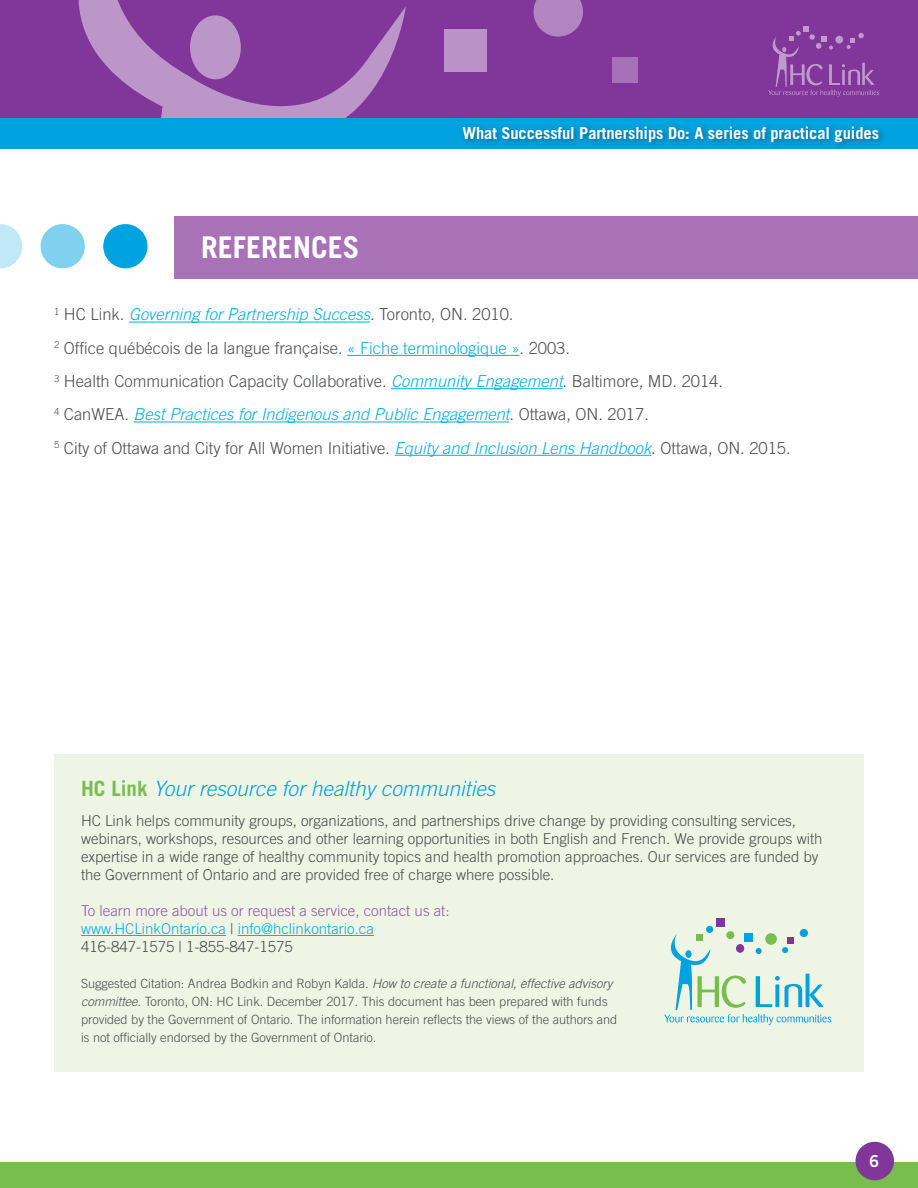
<style>
.page{position:relative;width:918px;height:1188px;background:#fff}
.page>*{position:absolute;margin:0;border:0;box-sizing:border-box;transform-origin:0 0}
.t1{font:700 30px "Trade Gothic LT Std";color:#fff}
.Smaller{font:italic 300 21px "Trade Gothic LT Std";color:#00a2df}
.t2{font:300 16.5px "Trade Gothic LT Std";color:#4b4c4d}
.t3{font:italic 300 16.5px "Trade Gothic LT Std";color:#00afe5}
.t4{font:700 16.5px "Trade Gothic LT Std";letter-spacing:-.005em;color:#fff}
.t5{font:16.5px "Trade Gothic LT Std Bd 2";color:#fff}
.Smaller-2{font:300 15px/18px "Trade Gothic LT Std";color:#4b4c4d}
.Smaller-3{font:300 15px "Trade Gothic LT Std";color:#9555a8}
.Smaller-4{font:300 15px "Trade Gothic LT Std";color:#00afe5}
.Smaller-5{font:300 12.75px/18px "Trade Gothic LT Std";color:#4b4c4d}
.s1{font-style:normal;color:#4b4c4d}
.s2{color:#00afe5}
.s3{font-style:italic;color:#00afe5}
.s4{font-weight:700;font-style:normal;color:#77be4e}
.s5{color:#4b4c4d}
.s6{font-style:italic}
</style>
<div class="page">
<div style="left:0;top:1162px;width:918px;height:26px;background:#77be4e"></div>
<div style="left:855px;top:1142px;width:39px;height:38px;background:#813699;border-radius:50%"></div>
<div style="left:0;top:0;width:918px;height:120px;background:#813699"></div>
<svg style="left:77px;top:0;width:329px;height:456px"></svg>
<div style="left:0;top:119px;width:918px;height:30px;background:#00a2df"></div>
<div style="left:459px;top:123px;width:427px;height:27px;background:#231f20;opacity:.5"></div>
<svg style="left:534px;top:0;width:49px;height:37px;background:#aa78ba"></svg>
<div style="left:612px;top:57px;width:26px;height:26px;background:#a671b7"></div>
<svg style="left:768px;top:26px;width:111px;height:71px"></svg>
<div style="left:444px;top:29px;width:43px;height:43px;background:#ba92c7"></div>
<hr style="left:129px;top:322px;width:241px;height:1px;background:#00afe5">
<hr style="left:347px;top:355px;width:173px;height:1px;background:#00afe5">
<hr style="left:391px;top:388px;width:172px;height:1px;background:#00afe5">
<hr style="left:134px;top:422px;width:376px;height:1px;background:#00afe5">
<hr style="left:395px;top:455px;width:256px;height:1px;background:#00afe5">
<div style="left:174px;top:216px;width:744px;height:62px;background:#a972b7"></div>
<div style="left:103px;top:224px;width:45px;height:44px;background:#00a2df;border-radius:50%"></div>
<div style="left:41px;top:224px;width:44px;height:44px;background:#80d0ef;border-radius:50%"></div>
<svg style="left:0;top:224px;width:22px;height:44px"></svg>
<div style="left:54px;top:754px;width:810px;height:317px;background:#eef5e4"></div>
<hr style="left:81px;top:935px;width:145px;height:1px;background:#00afe5">
<hr style="left:238px;top:935px;width:136px;height:1px;background:#00afe5">
<div style="left:800px;top:929px;width:8px;height:8px;background:#00a2df;border-radius:50%"></div>
<div style="left:716px;top:918px;width:9px;height:9px;background:#813699"></div>
<div style="left:706px;top:926px;width:7px;height:7px;background:#00a2df;border-radius:50%"></div>
<div style="left:726px;top:931px;width:8px;height:8px;background:#77be4e;border-radius:50%"></div>
<svg style="left:664px;top:934px;width:167px;height:91px"></svg>
<p class="t1" style="left:201px;top:229px;width:160px">REFERENCES</p>
<p class="t4" style="left:462px;top:123px;width:418px">What Successful Partnerships Do: A series of practical guides</p>
<p class="t3" style="left:54px;top:305px;width:461px"><sup>1</sup> <span class="s1">HC Link.</span> Governing for Partnership Success<span class="s1">. Toronto, ON. 2010.</span></p>
<p class="t2" style="left:54px;top:338px;width:518px"><sup>2</sup> Office québécois de la langue française. <span class="s2">« Fiche terminologique »</span>. 2003.</p>
<p class="t2" style="left:54px;top:371px;width:671px"><sup>3</sup> Health Communication Capacity Collaborative. <span class="s3">Community Engagement</span>. Baltimore, MD. 2014.</p>
<p class="t3" style="left:54px;top:405px;width:596px"><sup>4</sup> <span class="s1">CanWEA.</span> Best Practices for Indigenous and Public Engagement<span class="s1">. Ottawa, ON. 2017.</span></p>
<p class="t2" style="left:54px;top:438px;width:738px"><sup>5</sup> City of Ottawa and City for All Women Initiative. <span class="s3">Equity and Inclusion Lens Handbook</span>. Ottawa, ON. 2015.</p>
<p class="Smaller" style="left:81px;top:776px;width:416px"><span class="s4">HC Link</span> Your resource for healthy communities</p>
<p class="Smaller-2" style="left:81px;top:811px;width:743px">HC Link helps community groups, organizations, and partnerships drive change by providing consulting services, webinars, workshops, resources and other learning opportunities in both English and French. We provide groups with expertise in a wide range of healthy community topics and health promotion approaches. Our services are funded by the Government of Ontario and are provided free of charge where possible.</p>
<p class="Smaller-3" style="left:81px;top:902px;width:370px">To learn more about us or request a service, contact us at:</p>
<p class="Smaller-4" style="left:81px;top:920px;width:294px">www.HCLinkOntario.ca <span class="s5">|</span> info@hclinkontario.ca</p>
<p class="Smaller-2" style="left:81px;top:937px;width:213px">416-847-1575 | 1-855-847-1575</p>
<p class="Smaller-5" style="left:81px;top:974px;width:538px">Suggested Citation: Andrea Bodkin and Robyn Kalda. <span class="s6">How to create a functional, effective advisory committee</span>. Toronto, ON: HC Link. December 2017. This document has been prepared with funds provided by the Government of Ontario. The information herein reflects the views of the authors and is not officially endorsed by the Government of Ontario.</p>
<p class="t5" style="left:869px;top:1151px;width:12px">6</p>
</div>
